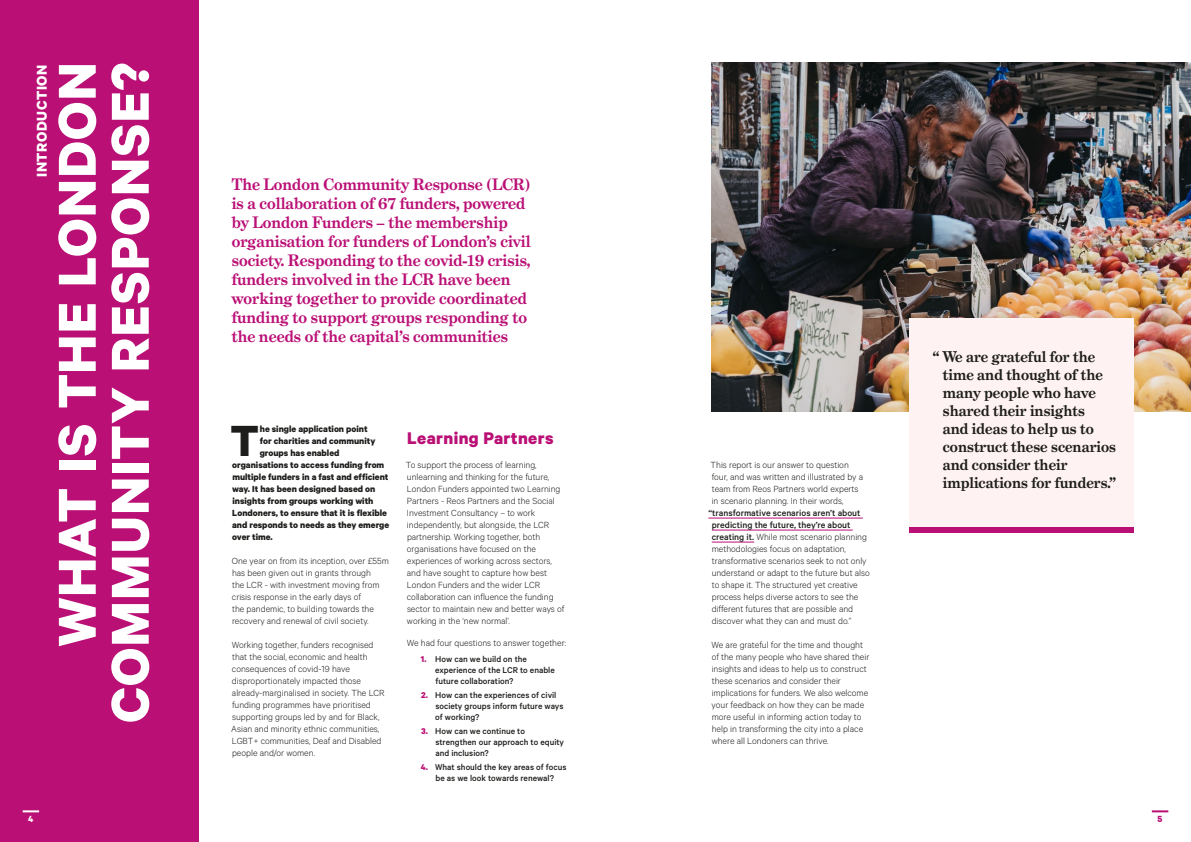
<style>
.page{position:relative;width:1191px;height:842px;background:#fff}
.page>*{position:absolute;margin:0;border:0;box-sizing:border-box;transform-origin:0 0}
.t1{font:700 60px/53px "Calibre";letter-spacing:.02em;color:#fff;text-align:right}
.t2{font:700 49.1px "Calibre";color:#1d1d1b}
.t3{font:700 19px "Calibre";letter-spacing:.02em;color:#ba0f75}
.t4{font:700 16px/19px "Grad";color:#ba0f75}
.t5{font:700 16px "Calibre";letter-spacing:.04em;color:#fff}
.t6{font:700 15px/18px "Grad";color:#1d1d1b}
.t7{font:300 10px/12px "Calibre";color:#1d1d1b}
.t8{font:700 10px "Calibre";color:#1d1d1b}
.t9{font:700 10px "Calibre";color:#fff}
.t10{font:700 10px "Calibre";color:#ba0f75}
.t11{font:500 9.5px/11px "Calibre";color:#1d1d1b}
.s1{font-weight:700;color:#ba0f75}
.s2{font-weight:500}
</style>
<div class="page">
<img style="left:711px;top:62px;width:480px;height:350px">
<div style="left:909px;top:318px;width:224px;height:215px;background:#fef3f2"></div>
<div style="left:909px;top:528px;width:224px;height:5px;background:#ba0f75"></div>
<div style="left:0;top:0;width:198px;height:842px;background:#ba0f75"></div>
<hr style="left:708px;top:518px;width:154px;height:1px;background:#ba0f75">
<hr style="left:712px;top:530px;width:140px;height:1px;background:#ba0f75">
<hr style="left:712px;top:542px;width:42px;height:1px;background:#ba0f75">
<svg style="left:23px;top:810px;width:16px;height:2px"></svg>
<svg style="left:1151px;top:810px;width:17px;height:2px"></svg>
<h3 class="t5" style="left:32px;top:177px;width:114px;rotate:-90deg">INTRODUCTION</h3>
<h1 class="t1" style="left:49px;top:723px;width:662px;rotate:-90deg">WHAT IS THE LONDON<br>COMMUNITY RESPONSE?</h1>
<p class="t4" style="left:232px;top:175px;width:300px">The London Community Response (LCR) is a collaboration of 67 funders, powered by London Funders – the membership organisation for funders of London’s civil society. Responding to the covid-19 crisis, funders involved in the LCR have been working together to provide coordinated funding to support groups responding to the needs of the capital’s communities</p>
<h2 class="t2" style="left:231px;top:411px;width:30px">T</h2>
<p class="t8" style="left:260px;top:423px;width:109px">he single application point</p>
<p class="t8" style="left:260px;top:435px;width:117px">for charities and community</p>
<p class="t8" style="left:260px;top:447px;width:81px">groups has enabled</p>
<p class="t8" style="left:232px;top:459px;width:154px">organisations to access funding from</p>
<p class="t8" style="left:232px;top:471px;width:158px">multiple funders in a fast and efficient</p>
<p class="t8" style="left:232px;top:483px;width:145px">way. It has been designed based on</p>
<p class="t8" style="left:232px;top:495px;width:143px">insights from groups working with</p>
<p class="t8" style="left:232px;top:507px;width:156px">Londoners, to ensure that it is flexible</p>
<p class="t8" style="left:232px;top:519px;width:159px">and responds to needs as they emerge</p>
<p class="t8" style="left:232px;top:531px;width:42px">over time.</p>
<p class="t7" style="left:232px;top:554px;width:159px">One year on from its inception, over £55m has been given out in grants through<br>the LCR - with investment moving from crisis response in the early days of<br>the pandemic, to building towards the recovery and renewal of civil society.</p>
<p class="t7" style="left:231px;top:638px;width:155px">Working together, funders recognised that the social, economic and health consequences of covid-19 have disproportionately impacted those already-marginalised in society. The LCR funding programmes have prioritised supporting groups led by and for Black, Asian and minority ethnic communities, LGBT+ communities, Deaf and Disabled people and/or women.</p>
<h3 class="t3" style="left:407px;top:426px;width:148px">Learning Partners</h3>
<p class="t7" style="left:406px;top:458px;width:160px">To support the process of learning, unlearning and thinking for the future, London Funders appointed two Learning Partners - Reos Partners and the Social Investment Consultancy – to work independently, but alongside, the LCR partnership. Working together, both organisations have focused on the experiences of working across sectors, and have sought to capture how best London Funders and the wider LCR collaboration can influence the funding sector to maintain new and better ways of working in the ‘new normal’.</p>
<p class="t7" style="left:407px;top:636px;width:161px">We had four questions to answer together:</p>
<p class="t11" style="left:435px;top:653px;width:121px;text-indent:-14px"><span class="s1">1.</span> How can we build on the experience of the LCR to enable future collaboration?</p>
<p class="t11" style="left:435px;top:689px;width:130px;text-indent:-14px"><span class="s1">2.</span> How can the experiences of civil society groups inform future ways of working?</p>
<p class="t11" style="left:435px;top:725px;width:130px;text-indent:-14px"><span class="s1">3.</span> How can we continue to strengthen our approach to equity and inclusion?</p>
<p class="t11" style="left:421px;top:761px;width:147px;text-align:center"><span class="s1">4.</span> What should the key areas of focus be as we look towards renewal?</p>
<p class="t7" style="left:710px;top:458px;width:154px">This report is our answer to question four, and was written and illustrated by a team from Reos Partners world experts in scenario planning. In their words,</p>
<p class="t7" style="left:711px;top:506px;width:160px;text-indent:-3px"><span class="s2">“transformative scenarios aren’t about predicting the future, they’re about creating it.</span> While most scenario planning methodologies focus on adaptation, transformative scenarios seek to not only understand or adapt to the future but also to shape it. The structured yet creative process helps diverse actors to see the different futures that are possible and discover what they can and must do.”</p>
<p class="t7" style="left:711px;top:638px;width:159px">We are grateful for the time and thought of the many people who have shared their insights and ideas to help us to construct these scenarios and consider their implications for funders. We also welcome your feedback on how they can be made more useful in informing action today to help in transforming the city into a place where all Londoners can thrive.</p>
<h3 class="t6" style="left:943px;top:348px;width:175px;text-indent:-10px">“ We are grateful for the time and thought of the many people who have shared their insights<br>and ideas to help us to construct these scenarios and consider their implications for funders.”</h3>
<p class="t9" style="left:28px;top:812px;width:7px">4</p>
<p class="t10" style="left:1157px;top:812px;width:6px">5</p>
</div>
